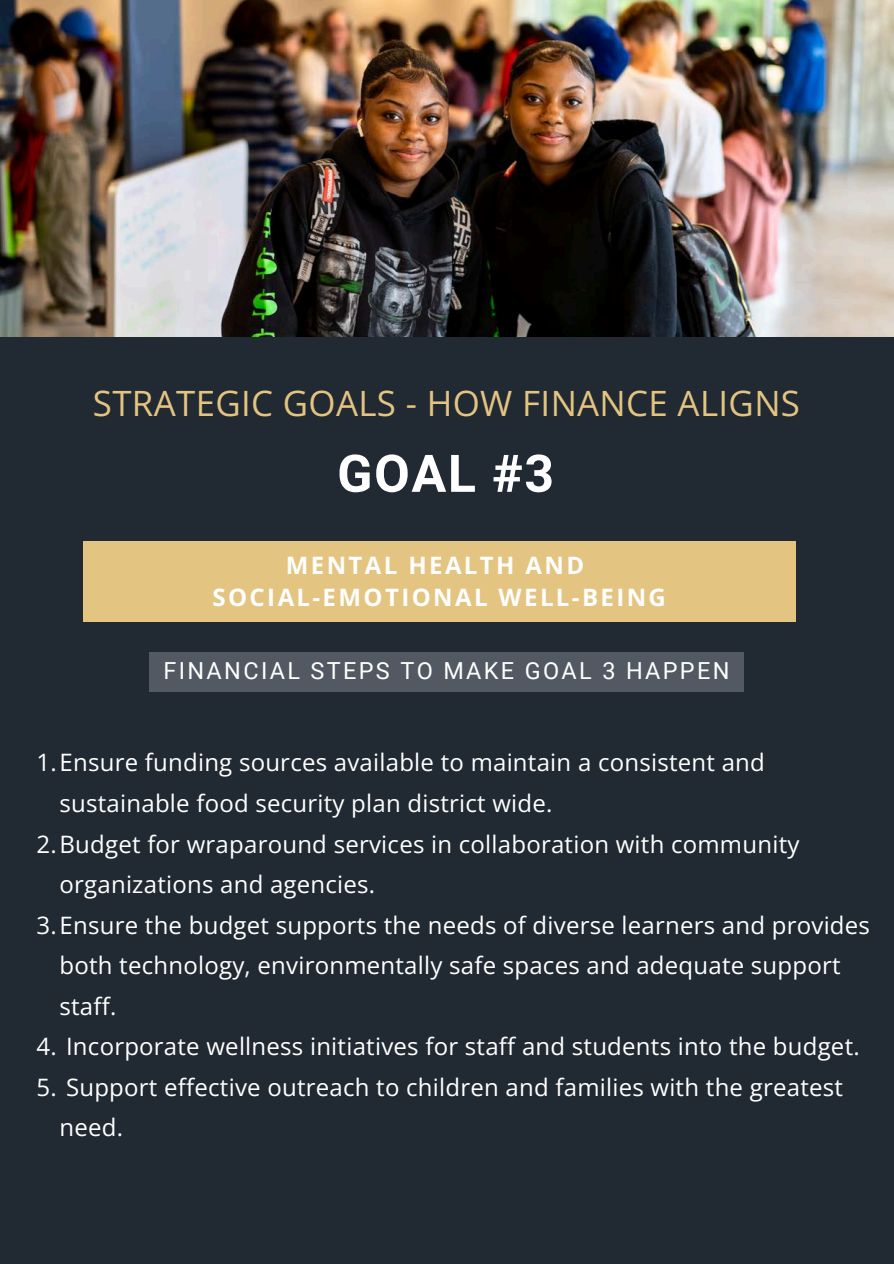
<style>
.page{position:relative;width:894px;height:1264px;background:#fff}
.page>*{position:absolute;margin:0;border:0;box-sizing:border-box;transform-origin:0 0}
.t1{font:700 51.9px "Roboto";color:#fff}
.t2{font:34.8px "Open Sans";letter-spacing:.01em;color:#e4c481}
.t3{font:24px/40.5px "Open Sans";letter-spacing:.01em;color:#fff}
.t4{font:700 24px/32.7px "Open Sans";letter-spacing:.1em;color:#fff;text-align:center}
.t5{font:23.55px "Roboto";letter-spacing:.1em;color:#fff}
</style>
<div class="page">
<div style="left:0;top:0;width:893px;height:1263px;background:#212932"></div>
<div style="left:149px;top:652px;width:595px;height:40px;background:#525962"></div>
<div style="left:83px;top:541px;width:712px;height:80px;background:#e4c481"></div>
<img style="left:0;top:0;width:893px;height:336px">
<h1 class="t2" style="left:93px;top:378px;width:708px">STRATEGIC GOALS - HOW FINANCE ALIGNS</h1>
<h2 class="t1" style="left:337px;top:443px;width:218px">GOAL #3</h2>
<h3 class="t4" style="left:212px;top:548px;width:455px">MENTAL HEALTH AND<br>SOCIAL-EMOTIONAL WELL-BEING</h3>
<p class="t5" style="left:163px;top:657px;width:567px">FINANCIAL STEPS TO MAKE GOAL 3 HAPPEN</p>
<h4 class="t3" style="left:59px;top:742px;width:706px;text-indent:-23px">1.Ensure funding sources available to maintain a consistent and sustainable food security plan district wide.</h4>
<p class="t3" style="left:59px;top:823px;width:741px;text-indent:-23px">2.Budget for wraparound services in collaboration with community organizations and agencies.</p>
<p class="t3" style="left:59px;top:904px;width:811px;text-indent:-23px">3.Ensure the budget supports the needs of diverse learners and provides both technology, environmentally safe spaces and adequate support staff.</p>
<p class="t3" style="left:37px;top:1025px;width:824px">4. Incorporate wellness initiatives for staff and students into the budget.</p>
<p class="t3" style="left:59px;top:1066px;width:784px;text-indent:-23px">5. Support effective outreach to children and families with the greatest need.</p>
</div>
